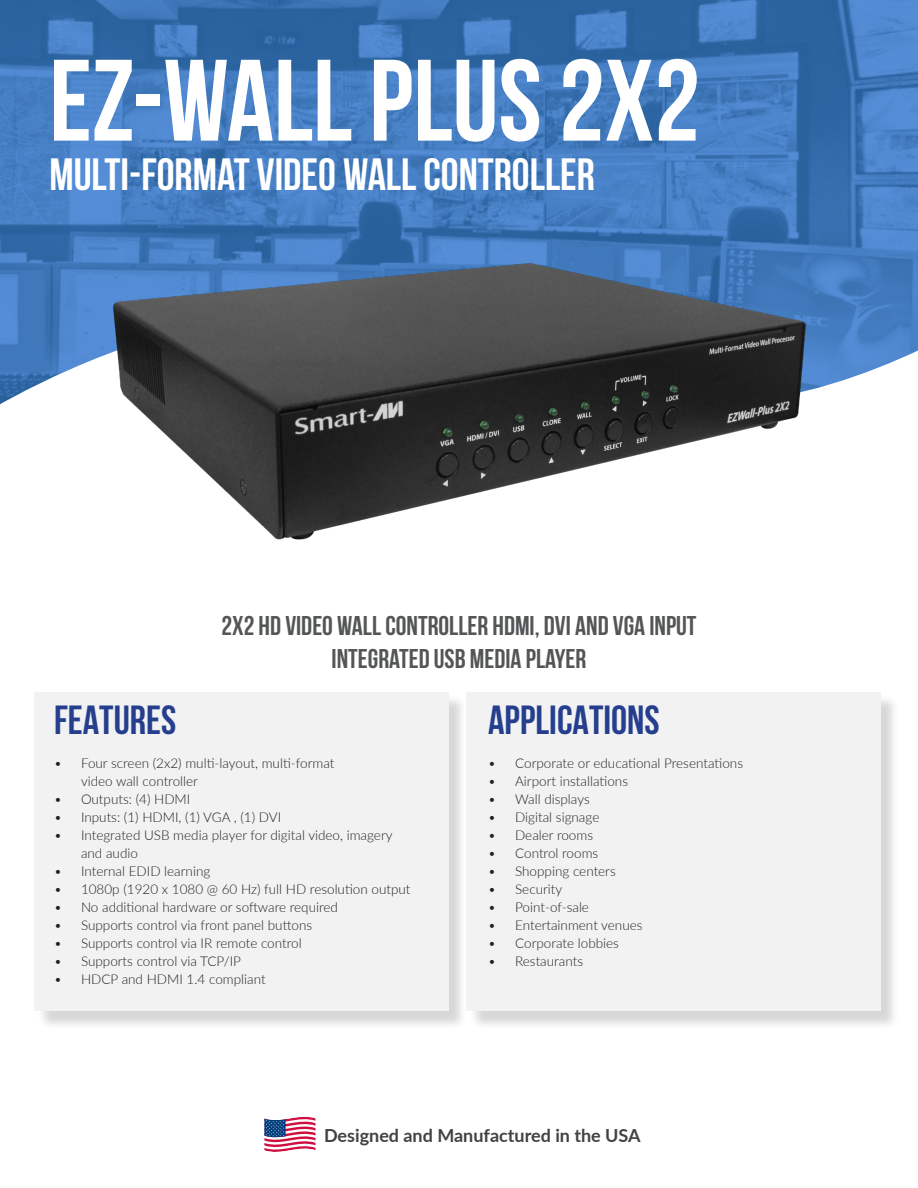
<style>
.page{position:relative;width:918px;height:1188px;background:#fff}
.page>*{position:absolute;margin:0;border:0;box-sizing:border-box;transform-origin:0 0}
.t1{font:700 115.5px "Bebas Neue";color:#fff}
.t2{font:700 45px "Bebas Neue";color:#fff}
.t3{font:700 40.5px "Bebas Neue";color:#253f8e}
.t4{font:700 27px/32.4px "Bebas Neue";color:#545557;text-align:center}
.t5{font:700 18px "Lato";color:#414243}
.t6{font:300 13.5px/18px "Lato";color:#231f20}
</style>
<div class="page">
<img style="left:0;top:0;width:918px;height:404px">
<svg style="left:264px;top:1117px;width:52px;height:35px"></svg>
<div style="left:37px;top:695px;width:431px;height:335px;background:#231f20;opacity:.75"></div>
<div style="left:35px;top:692px;width:414px;height:319px;background:#f2f2f3"></div>
<div style="left:469px;top:695px;width:431px;height:335px;background:#231f20;opacity:.75"></div>
<div style="left:466px;top:692px;width:415px;height:319px;background:#f2f2f3"></div>
<img style="left:78px;top:250px;width:762px;height:290px">
<p class="t1" style="left:49px;top:37px;width:652px">EZ-WALL PLUS 2X2</p>
<p class="t2" style="left:49px;top:150px;width:547px">MULTI-FORMAT VIDEO WALL CONTROLLER</p>
<p class="t3" style="left:54px;top:697px;width:124px">FEATURES</p>
<p class="t4" style="left:221px;top:609px;width:477px">2X2 HD VIDEO WALL CONTROLLER HDMI, DVI AND VGA INPUT<br>INTEGRATED USB MEDIA PLAYER</p>
<p class="t3" style="left:488px;top:697px;width:173px">APPLICATIONS</p>
<p class="t6" style="left:81px;top:753px;width:255px;text-indent:-27px">• Four screen (2x2) multi-layout, multi-format video wall controller</p>
<p class="t6" style="left:54px;top:789px;width:138px">• Outputs: (4) HDMI</p>
<p class="t6" style="left:54px;top:807px;width:229px">• Inputs: (1) HDMI, (1) VGA , (1) DVI</p>
<p class="t6" style="left:81px;top:825px;width:313px;text-indent:-27px">• Integrated USB media player for digital video, imagery and audio</p>
<p class="t6" style="left:54px;top:861px;width:158px">• Internal EDID learning</p>
<p class="t6" style="left:54px;top:879px;width:358px">• 1080p (1920 x 1080 @ 60 Hz) full HD resolution output</p>
<p class="t6" style="left:54px;top:897px;width:286px">• No additional hardware or software required</p>
<p class="t6" style="left:54px;top:915px;width:260px">• Supports control via front panel buttons</p>
<p class="t6" style="left:54px;top:933px;width:249px">• Supports control via IR remote control</p>
<p class="t6" style="left:54px;top:951px;width:189px">• Supports control via TCP/IP</p>
<p class="t6" style="left:54px;top:969px;width:213px">• HDCP and HDMI 1.4 compliant</p>
<p class="t6" style="left:488px;top:753px;width:256px">• Corporate or educational Presentations</p>
<p class="t6" style="left:488px;top:771px;width:141px">• Airport installations</p>
<p class="t6" style="left:488px;top:789px;width:103px">• Wall displays</p>
<p class="t6" style="left:488px;top:807px;width:113px">• Digital signage</p>
<p class="t6" style="left:488px;top:825px;width:106px">• Dealer rooms</p>
<p class="t6" style="left:488px;top:843px;width:112px">• Control rooms</p>
<p class="t6" style="left:488px;top:861px;width:129px">• Shopping centers</p>
<p class="t6" style="left:488px;top:879px;width:76px">• Security</p>
<p class="t6" style="left:488px;top:897px;width:102px">• Point-of-sale</p>
<p class="t6" style="left:488px;top:915px;width:156px">• Entertainment venues</p>
<p class="t6" style="left:488px;top:933px;width:132px">• Corporate lobbies</p>
<p class="t6" style="left:488px;top:951px;width:96px">• Restaurants</p>
<p class="t5" style="left:324px;top:1122px;width:318px">Designed and Manufactured in the USA</p>
</div>
